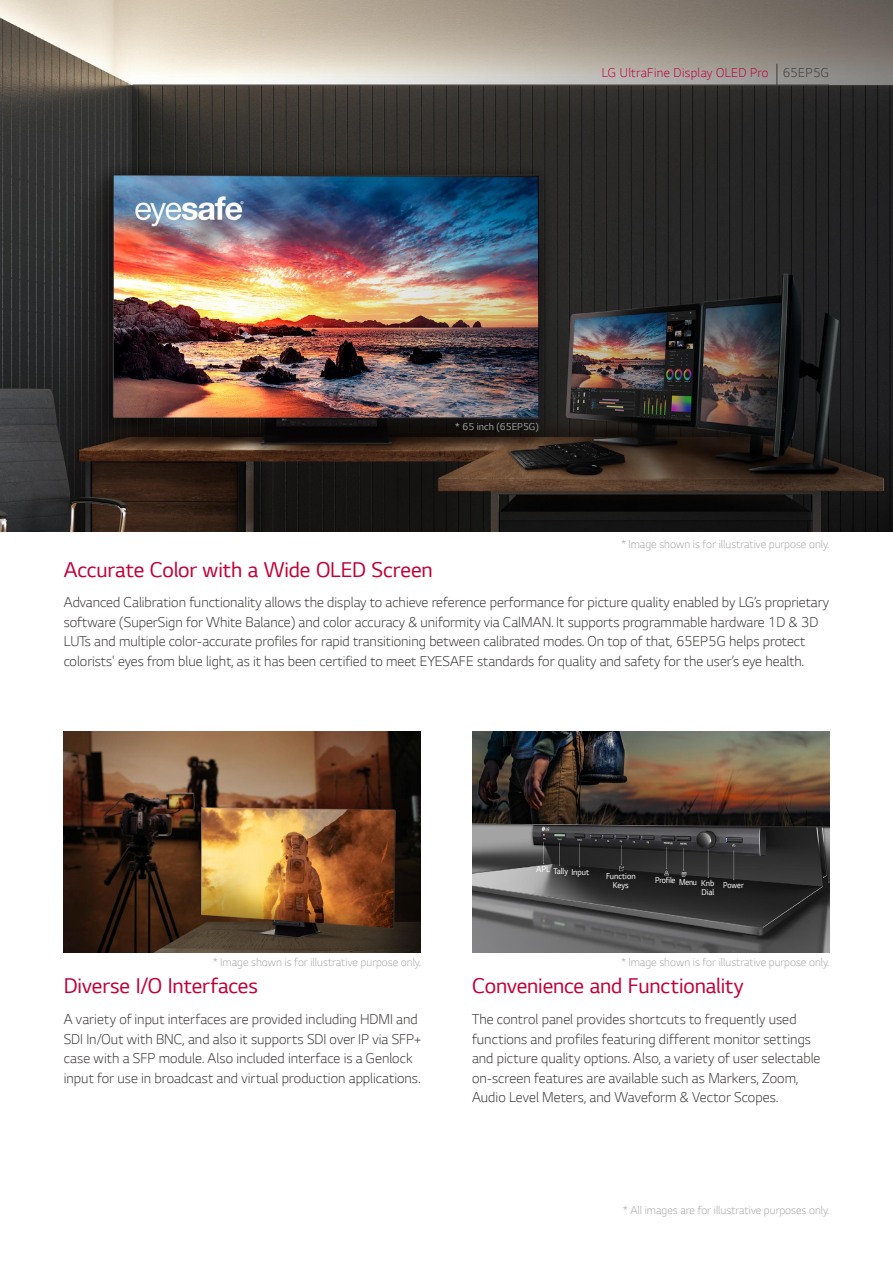
<style>
.page{position:relative;width:893px;height:1263px;background:#fff}
.page>*{position:absolute;margin:0;border:0;box-sizing:border-box;transform-origin:0 0}
.t1{font:22.5px "LG Smart";letter-spacing:-.005em;color:#c30037}
.t2{font:300 15px/19.5px "LG Smart";color:#3e3a39}
.t3{font:300 13.5px "LG Smart";letter-spacing:.025em;color:#c30037}
.t4{font:300 12px "LG Smart";color:#aaabab}
.t5{font:10.5px "LG Smart";color:#9fa0a0}
.t6{font:9px/9px "LG Smart";color:#fff;scale:.95 1}
.t7{font:9px "LG Smart";color:#fff;scale:.9 1}
.s1{color:#3e3a39}
</style>
<div class="page">
<img style="left:0;top:0;width:893px;height:531px">
<svg style="left:777px;top:64px;width:1px;height:21px"></svg>
<hr style="left:132px;top:85px;width:697px;height:1px;background:#3e3a39">
<img style="left:472px;top:731px;width:357px;height:221px">
<img style="left:64px;top:731px;width:357px;height:221px">
<p class="t3" style="left:602px;top:63px;width:229px">LG UltraFine Display OLED Pro <span class="s1">65EP5G</span></p>
<p class="t5" style="left:455px;top:419px;width:85px">* 65 inch (65EP5G)</p>
<h1 class="t1" style="left:64px;top:554px;width:370px">Accurate Color with a Wide OLED Screen</h1>
<p class="t4" style="left:621px;top:536px;width:210px">* Image shown is for illustrative purpose only.</p>
<p class="t2" style="left:64px;top:592px;width:767px">Advanced Calibration functionality allows the display to achieve reference performance for picture quality enabled by LG’s proprietary software (SuperSign for White Balance) and color accuracy &amp; uniformity via CalMAN. It supports programmable hardware 1D &amp; 3D LUTs and multiple color-accurate profiles for rapid transitioning between calibrated modes. On top of that, 65EP5G helps protect colorists' eyes from blue light, as it has been certified to meet EYESAFE standards for quality and safety for the user’s eye health.</p>
<p class="t4" style="left:213px;top:954px;width:210px">* Image shown is for illustrative purpose only.</p>
<h1 class="t1" style="left:64px;top:971px;width:196px">Diverse I/O Interfaces</h1>
<p class="t2" style="left:64px;top:1009px;width:360px">A variety of input interfaces are provided including HDMI and SDI In/Out with BNC, and also it supports SDI over IP via SFP+ case with a SFP module. Also included interface is a Genlock input for use in broadcast and virtual production applications.</p>
<p class="t6" style="left:536px;top:866px;width:35px">APL Tally</p>
<p class="t6" style="left:571px;top:867px;width:20px">Input</p>
<p class="t6" style="left:606px;top:871px;width:33px;text-align:center">Function<br>Keys</p>
<p class="t7" style="left:655px;top:874px;width:24px">Profile</p>
<p class="t6" style="left:701px;top:878px;width:15px">Knb<br>Dial</p>
<p class="t7" style="left:723px;top:879px;width:24px">Power</p>
<p class="t7" style="left:679px;top:876px;width:21px">Menu</p>
<p class="t4" style="left:621px;top:954px;width:210px">* Image shown is for illustrative purpose only.</p>
<h1 class="t1" style="left:472px;top:971px;width:273px">Convenience and Functionality</h1>
<p class="t2" style="left:472px;top:1009px;width:350px">The control panel provides shortcuts to frequently used functions and profiles featuring different monitor settings and picture quality options. Also, a variety of user selectable on-screen features are available such as Markers, Zoom, Audio Level Meters, and Waveform &amp; Vector Scopes.</p>
<p class="t4" style="left:623px;top:1202px;width:208px">* All images are for illustrative purposes only.</p>
</div>
